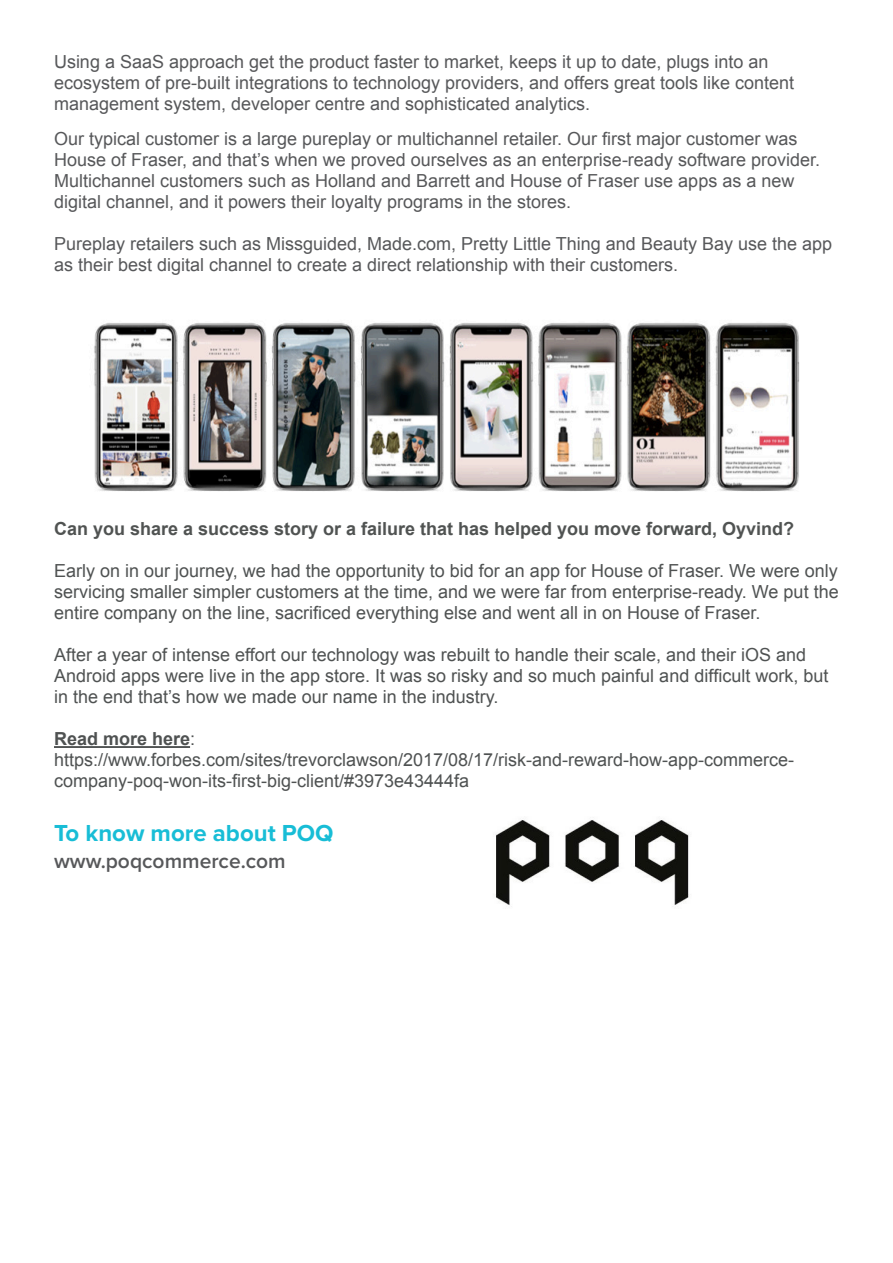
<style>
.page{position:relative;width:893px;height:1263px;background:#fff}
.page>*{position:absolute;margin:0;border:0;box-sizing:border-box;transform-origin:0 0}
.t1{font:700 24px "Proxima Nova";color:#18bdd6}
.t2{font:600 21px "Proxima Nova";color:#57585a}
.t3{font:18px/21px "Arial";color:#57585a}
.t4{font:18px/21px "Arial";color:#4f5252}
.t5{font:700 18px "Arial";color:#505352}
.t6{font:700 18px "Arial";color:#4f5252}
.s1{font-weight:400}
</style>
<div class="page">
<img style="left:495px;top:820px;width:194px;height:85px">
<hr style="left:54px;top:746px;width:136px;height:2px;background:#4f5252">
<img style="left:94px;top:322px;width:706px;height:169px">
<p class="t3" style="left:54px;top:52px;width:742px">Using a SaaS approach get the product faster to market, keeps it up to date, plugs into an ecosystem of pre-built integrations to technology providers, and offers great tools like content management system, developer centre and sophisticated analytics.</p>
<p class="t3" style="left:54px;top:128px;width:768px">Our typical customer is a large pureplay or multichannel retailer. Our first major customer was House of Fraser, and that’s when we proved ourselves as an enterprise-ready software provider.<br>Multichannel customers such as Holland and Barrett and House of Fraser use apps as a new digital channel, and it powers their loyalty programs in the stores.</p>
<p class="t3" style="left:54px;top:233px;width:780px">Pureplay retailers such as Missguided, Made.com, Pretty Little Thing and Beauty Bay use the app as their best digital channel to create a direct relationship with their customers.</p>
<p class="t5" style="left:54px;top:517px;width:742px">Can you share a success story or a failure that has helped you move forward, Oyvind?</p>
<p class="t4" style="left:54px;top:560px;width:786px;text-align:justify">Early on in our journey, we had the opportunity to bid for an app for House of Fraser. We were only servicing smaller simpler customers at the time, and we were far from enterprise-ready. We put the entire company on the line, sacrificed everything else and went all in on House of Fraser.</p>
<p class="t4" style="left:54px;top:644px;width:776px">After a year of intense effort our technology was rebuilt to handle their scale, and their iOS and<br>Android apps were live in the app store. It was so risky and so much painful and difficult work, but in the end that’s how we made our name in the industry.</p>
<p class="t6" style="left:54px;top:727px;width:143px">Read more here<span class="s1">:</span></p>
<p class="t4" style="left:54px;top:749px;width:742px">https://www.forbes.com/sites/trevorclawson/2017/08/17/risk-and-reward-how-app-commerce&shy;company-poq-won-its-first-big-client/#3973e43444fa</p>
<p class="t1" style="left:54px;top:815px;width:281px">To know more about POQ</p>
<p class="t2" style="left:54px;top:845px;width:233px">www.poqcommerce.com</p>
</div>
